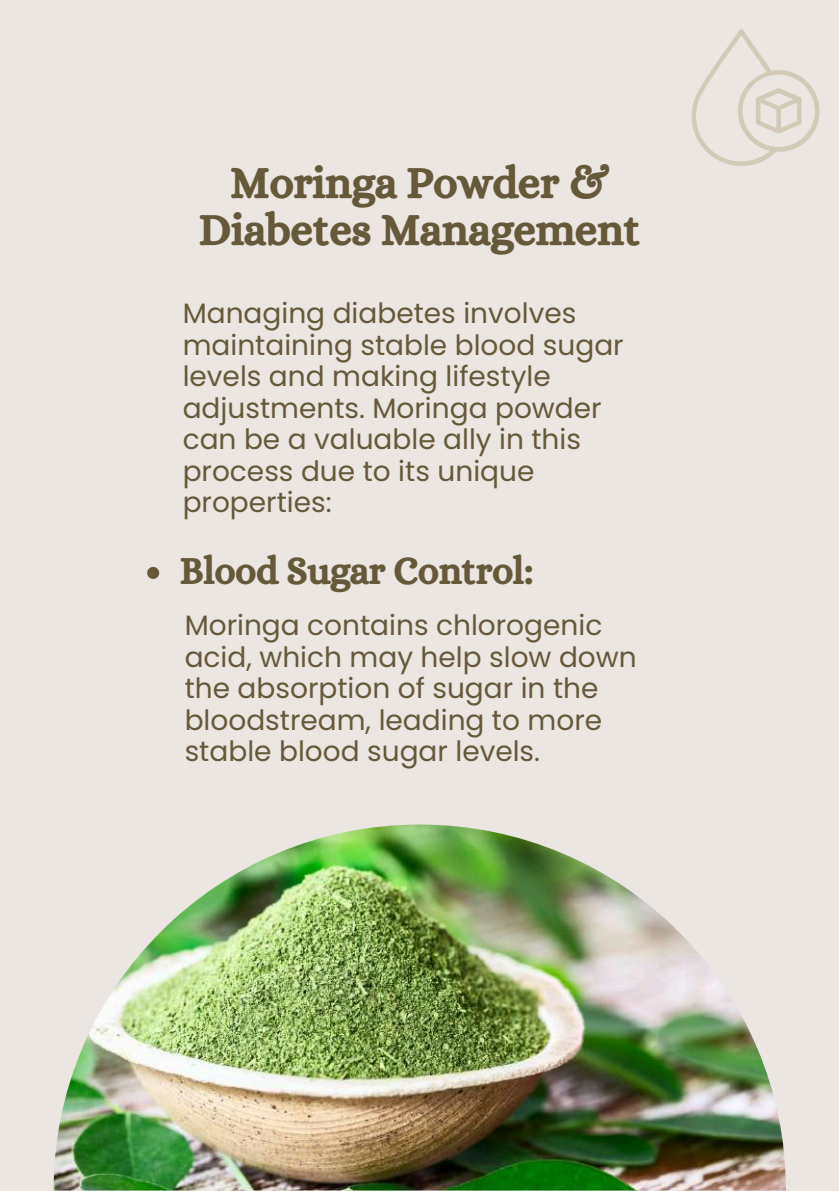
<style>
.page{position:relative;width:839px;height:1191px;background:#fff}
.page>*{position:absolute;margin:0;border:0;box-sizing:border-box;transform-origin:0 0}
.t1{font:44px/46.4px "CA Generated";color:#66593a;text-align:center}
.t2{font:38px "CA Generated";color:#66593a}
.t3{font:28px/31.6px "Poppins";color:#66593a}
</style>
<div class="page">
<div style="left:0;top:0;width:838px;height:1191px;background:#ebe6e1"></div>
<img style="left:54px;top:825px;width:731px;height:366px">
<svg style="left:691px;top:29px;width:128px;height:136px"></svg>
<svg style="left:147px;top:567px;width:12px;height:12px"></svg>
<h1 class="t1" style="left:199px;top:159px;width:443px">Moringa Powder &amp;<br>Diabetes Management</h1>
<p class="t3" style="left:183px;top:298px;width:442px">Managing diabetes involves maintaining stable blood sugar levels and making lifestyle adjustments. Moringa powder can be a valuable ally in this process due to its unique properties:</p>
<h2 class="t2" style="left:180px;top:549px;width:354px">Blood Sugar Control:</h2>
<p class="t3" style="left:185px;top:610px;width:453px">Moringa contains chlorogenic acid, which may help slow down the absorption of sugar in the bloodstream, leading to more stable blood sugar levels.</p>
</div>
